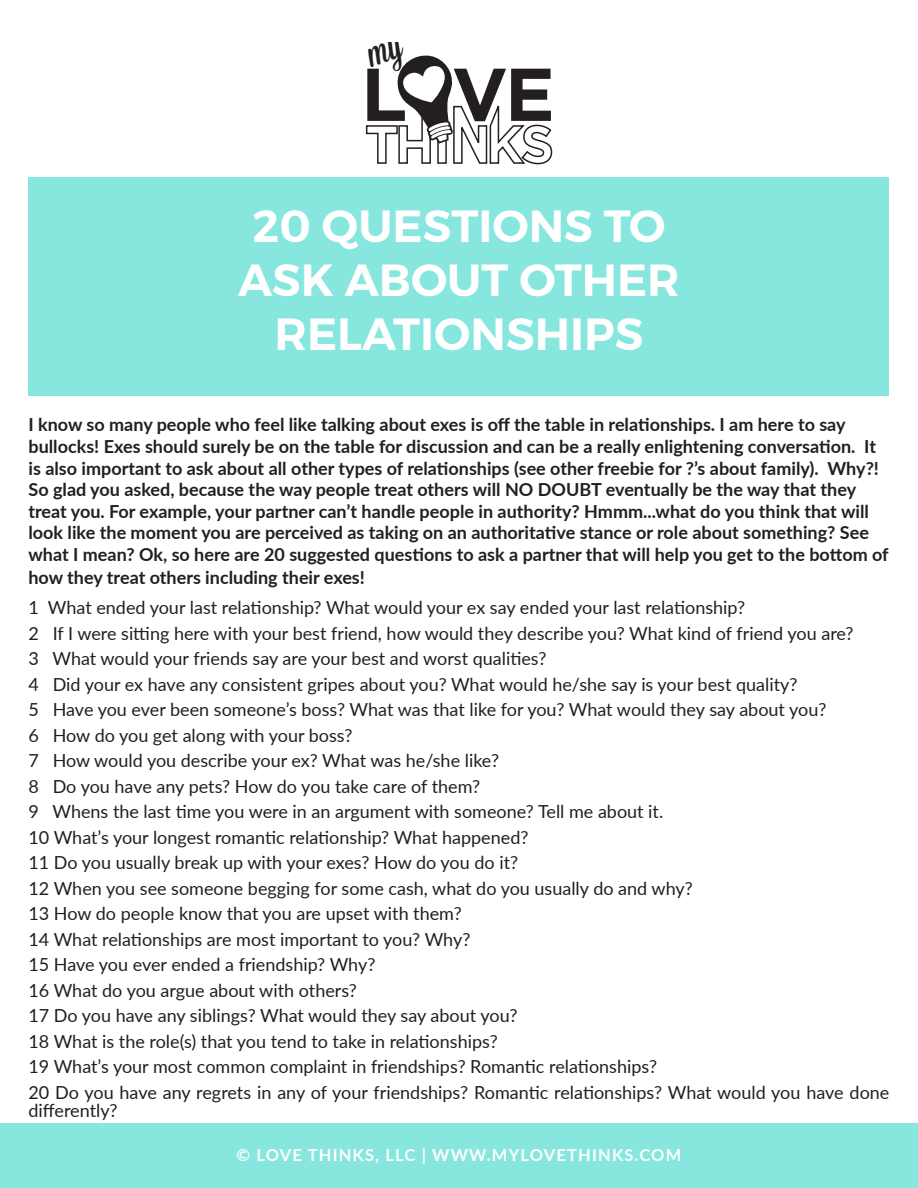
<style>
.page{position:relative;width:918px;height:1188px;background:#fff}
.page>*{position:absolute;margin:0;border:0;box-sizing:border-box;transform-origin:0 0}
.t1{font:600 45px "Montserrat";color:#fff}
.session_summary{font:18px/18px "Lato";color:#231f20}
.t2{font:700 18px/21.6px "Lato";color:#231f20}
.t3{font:700 16.5px "Lato";letter-spacing:.07em;color:#fff}
</style>
<div class="page">
<div style="left:28px;top:177px;width:862px;height:219px;background:#87e6de"></div>
<div style="left:0;top:1123px;width:917px;height:64px;background:#87e6de"></div>
<svg style="left:365px;top:55px;width:188px;height:110px"></svg>
<p class="t1" style="left:253px;top:198px;width:414px">20 QUESTIONS TO</p>
<p class="t1" style="left:238px;top:252px;width:443px">ASK ABOUT OTHER</p>
<p class="t1" style="left:275px;top:306px;width:370px">RELATIONSHIPS</p>
<p class="t2" style="left:28px;top:413px;width:862px">I know so many people who feel like talking about exes is off the table in relationships. I am here to say bullocks! Exes should surely be on the table for discussion and can be a really enlightening conversation. It is also important to ask about all other types of relationships (see other freebie for ?’s about family). Why?!<br>So glad you asked, because the way people treat others will NO DOUBT eventually be the way that they treat you. For example, your partner can’t handle people in authority? Hmmm...what do you think that will look like the moment you are perceived as taking on an authoritative stance or role about something? See what I mean? Ok, so here are 20 suggested questions to ask a partner that will help you get to the bottom of</p>
<p class="t2" style="left:28px;top:566px;width:338px">how they treat others including their exes!</p>
<p class="session_summary" style="left:28px;top:598px;width:718px">1 What ended your last relationship? What would your ex say ended your last relationship?</p>
<p class="session_summary" style="left:28px;top:624px;width:827px">2 If I were sitting here with your best friend, how would they describe you? What kind of friend you are?</p>
<p class="session_summary" style="left:28px;top:649px;width:520px">3 What would your friends say are your best and worst qualities?</p>
<p class="session_summary" style="left:28px;top:675px;width:770px">4 Did your ex have any consistent gripes about you? What would he/she say is your best quality?</p>
<p class="session_summary" style="left:28px;top:700px;width:799px">5 Have you ever been someone’s boss? What was that like for you? What would they say about you?</p>
<p class="session_summary" style="left:28px;top:726px;width:326px">6 How do you get along with your boss?</p>
<p class="session_summary" style="left:28px;top:751px;width:472px">7 How would you describe your ex? What was he/she like?</p>
<p class="session_summary" style="left:28px;top:777px;width:453px">8 Do you have any pets? How do you take care of them?</p>
<p class="session_summary" style="left:28px;top:802px;width:636px">9 Whens the last time you were in an argument with someone? Tell me about it.</p>
<p class="session_summary" style="left:28px;top:828px;width:502px">10 What’s your longest romantic relationship? What happened?</p>
<p class="session_summary" style="left:28px;top:853px;width:491px">11 Do you usually break up with your exes? How do you do it?</p>
<p class="session_summary" style="left:28px;top:879px;width:666px">12 When you see someone begging for some cash, what do you usually do and why?</p>
<p class="session_summary" style="left:28px;top:904px;width:435px">13 How do people know that you are upset with them?</p>
<p class="session_summary" style="left:28px;top:930px;width:443px">14 What relationships are most important to you? Why?</p>
<p class="session_summary" style="left:28px;top:955px;width:348px">15 Have you ever ended a friendship? Why?</p>
<p class="session_summary" style="left:28px;top:981px;width:330px">16 What do you argue about with others?</p>
<p class="session_summary" style="left:28px;top:1006px;width:491px">17 Do you have any siblings? What would they say about you?</p>
<p class="session_summary" style="left:28px;top:1032px;width:471px">18 What is the role(s) that you tend to take in relationships?</p>
<p class="session_summary" style="left:28px;top:1057px;width:630px">19 What’s your most common complaint in friendships? Romantic relationships?</p>
<p class="session_summary" style="left:28px;top:1083px;width:862px">20 Do you have any regrets in any of your friendships? Romantic relationships? What would you have done differently?</p>
<p class="t3" style="left:237px;top:1143px;width:446px">© LOVE THINKS, LLC | WWW.MYLOVETHINKS.COM</p>
</div>
